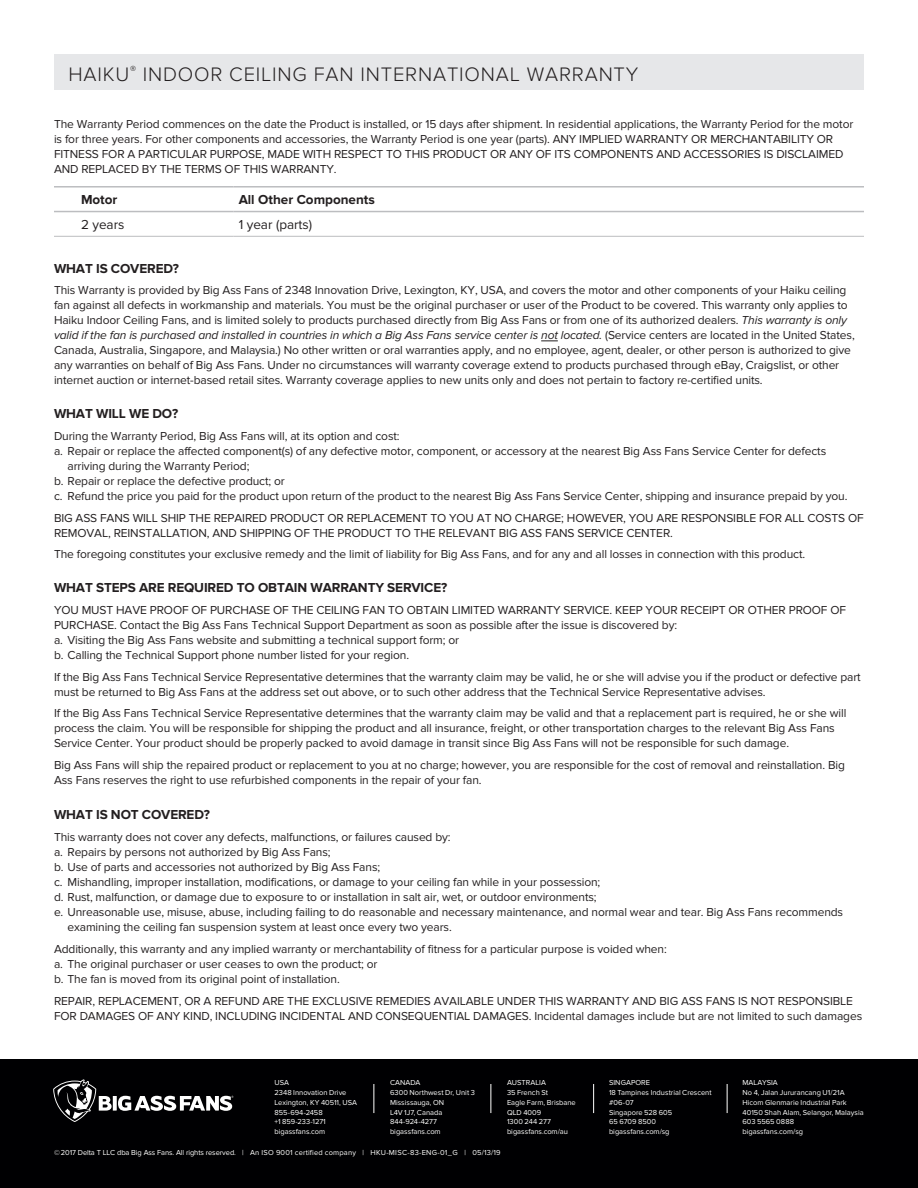
<style>
.page{position:relative;width:918px;height:1188px;background:#fff}
.page>*{position:absolute;margin:0;border:0;box-sizing:border-box;transform-origin:0 0}
.t1{font:300 20.25px "Proxima Nova";letter-spacing:.04em;color:#231f20}
.Heading_3{font:700 13.5px "Proxima Nova";letter-spacing:-.01em;color:#231f20}
.Table_Heading{font:700 13.5px "Proxima Nova";color:#231f20}
.Table_Text{font:13.5px "Proxima Nova";color:#231f20}
.t2{font:12px/15px "Proxima Nova";letter-spacing:-.01em;color:#231f20}
.t3{font:7.5px/9.8px "Proxima Nova";color:#fff}
.s1{font-style:italic}
</style>
<div class="page">
<div style="left:0;top:1060px;width:918px;height:128px;background:#000002"></div>
<div style="left:54px;top:54px;width:810px;height:36px;background:#e6e7e9"></div>
<svg style="left:374px;top:1084px;width:1px;height:29px"></svg>
<svg style="left:490px;top:1084px;width:1px;height:29px"></svg>
<svg style="left:593px;top:1084px;width:1px;height:29px"></svg>
<svg style="left:727px;top:1084px;width:1px;height:29px"></svg>
<svg style="left:53px;top:1079px;width:180px;height:43px"></svg>
<svg style="left:541px;top:341px;width:17px;height:1px"></svg>
<hr style="left:54px;top:186px;width:179px;height:2px;background:#bcbdc0">
<hr style="left:233px;top:186px;width:631px;height:2px;background:#bcbdc0">
<hr style="left:54px;top:211px;width:179px;height:1px;background:#bcbdc0">
<hr style="left:233px;top:211px;width:631px;height:1px;background:#bcbdc0">
<hr style="left:54px;top:236px;width:179px;height:1px;background:#bcbdc0">
<hr style="left:233px;top:236px;width:631px;height:1px;background:#bcbdc0">
<p class="t1" style="left:69px;top:62px;width:571px">HAIKU<sup>®</sup> INDOOR CEILING FAN INTERNATIONAL WARRANTY</p>
<p class="t2" style="left:54px;top:117px;width:801px">The Warranty Period commences on the date the Product is installed, or 15 days after shipment. In residential applications, the Warranty Period for the motor is for three years. For other components and accessories, the Warranty Period is one year (parts). ANY IMPLIED WARRANTY OR MERCHANTABILITY OR FITNESS FOR A PARTICULAR PURPOSE, MADE WITH RESPECT TO THIS PRODUCT OR ANY OF ITS COMPONENTS AND ACCESSORIES IS DISCLAIMED AND REPLACED BY THE TERMS OF THIS WARRANTY.</p>
<p class="Table_Heading" style="left:81px;top:192px;width:38px">Motor</p>
<p class="Table_Heading" style="left:239px;top:192px;width:138px">All Other Components</p>
<p class="Table_Text" style="left:81px;top:217px;width:45px">2 years</p>
<p class="Table_Text" style="left:239px;top:217px;width:75px">1 year (parts)</p>
<p class="Heading_3" style="left:54px;top:260px;width:127px">WHAT IS COVERED?</p>
<p class="t2" style="left:54px;top:283px;width:802px">This Warranty is provided by Big Ass Fans of 2348 Innovation Drive, Lexington, KY, USA, and covers the motor and other components of your Haiku ceiling fan against all defects in workmanship and materials. You must be the original purchaser or user of the Product to be covered. This warranty only applies to Haiku Indoor Ceiling Fans, and is limited solely to products purchased directly from Big Ass Fans or from one of its authorized dealers. <span class="s1">This warranty is only valid if the fan is purchased and installed in countries in which a Big Ass Fans service center is not located.</span> (Service centers are located in the United States, Canada, Australia, Singapore, and Malaysia.) No other written or oral warranties apply, and no employee, agent, dealer, or other person is authorized to give any warranties on behalf of Big Ass Fans. Under no circumstances will warranty coverage extend to products purchased through eBay, Craigslist, or other internet auction or internet-based retail sites. Warranty coverage applies to new units only and does not pertain to factory re-certified units.</p>
<p class="Heading_3" style="left:54px;top:406px;width:126px">WHAT WILL WE DO?</p>
<p class="t2" style="left:54px;top:428px;width:347px">During the Warranty Period, Big Ass Fans will, at its option and cost:</p>
<p class="t2" style="left:68px;top:443px;width:760px;text-indent:-14px">a. Repair or replace the affected component(s) of any defective motor, component, or accessory at the nearest Big Ass Fans Service Center for defects arriving during the Warranty Period;</p>
<p class="t2" style="left:54px;top:473px;width:232px">b. Repair or replace the defective product; or</p>
<p class="t2" style="left:54px;top:488px;width:795px">c. Refund the price you paid for the product upon return of the product to the nearest Big Ass Fans Service Center, shipping and insurance prepaid by you.</p>
<p class="t2" style="left:54px;top:510px;width:811px">BIG ASS FANS WILL SHIP THE REPAIRED PRODUCT OR REPLACEMENT TO YOU AT NO CHARGE; HOWEVER, YOU ARE RESPONSIBLE FOR ALL COSTS OF<br>REMOVAL, REINSTALLATION, AND SHIPPING OF THE PRODUCT TO THE RELEVANT BIG ASS FANS SERVICE CENTER.</p>
<p class="t2" style="left:54px;top:547px;width:753px">The foregoing constitutes your exclusive remedy and the limit of liability for Big Ass Fans, and for any and all losses in connection with this product.</p>
<p class="Heading_3" style="left:54px;top:580px;width:395px">WHAT STEPS ARE REQUIRED TO OBTAIN WARRANTY SERVICE?</p>
<p class="t2" style="left:54px;top:602px;width:794px">YOU MUST HAVE PROOF OF PURCHASE OF THE CEILING FAN TO OBTAIN LIMITED WARRANTY SERVICE. KEEP YOUR RECEIPT OR OTHER PROOF OF<br>PURCHASE. Contact the Big Ass Fans Technical Support Department as soon as possible after the issue is discovered by:</p>
<p class="t2" style="left:54px;top:632px;width:407px">a. Visiting the Big Ass Fans website and submitting a technical support form; or</p>
<p class="t2" style="left:54px;top:647px;width:357px">b. Calling the Technical Support phone number listed for your region.</p>
<p class="t2" style="left:54px;top:669px;width:808px">If the Big Ass Fans Technical Service Representative determines that the warranty claim may be valid, he or she will advise you if the product or defective part must be returned to Big Ass Fans at the address set out above, or to such other address that the Technical Service Representative advises.</p>
<p class="t2" style="left:54px;top:706px;width:794px">If the Big Ass Fans Technical Service Representative determines that the warranty claim may be valid and that a replacement part is required, he or she will process the claim. You will be responsible for shipping the product and all insurance, freight, or other transportation charges to the relevant Big Ass Fans<br>Service Center. Your product should be properly packed to avoid damage in transit since Big Ass Fans will not be responsible for such damage.</p>
<p class="t2" style="left:54px;top:758px;width:792px">Big Ass Fans will ship the repaired product or replacement to you at no charge; however, you are responsible for the cost of removal and reinstallation. Big<br>Ass Fans reserves the right to use refurbished components in the repair of your fan.</p>
<p class="Heading_3" style="left:54px;top:807px;width:158px">WHAT IS NOT COVERED?</p>
<p class="t2" style="left:54px;top:830px;width:398px">This warranty does not cover any defects, malfunctions, or failures caused by:</p>
<p class="t2" style="left:54px;top:845px;width:278px">a. Repairs by persons not authorized by Big Ass Fans;</p>
<p class="t2" style="left:54px;top:860px;width:328px">b. Use of parts and accessories not authorized by Big Ass Fans;</p>
<p class="t2" style="left:54px;top:875px;width:548px">c. Mishandling, improper installation, modifications, or damage to your ceiling fan while in your possession;</p>
<p class="t2" style="left:54px;top:890px;width:544px">d. Rust, malfunction, or damage due to exposure to or installation in salt air, wet, or outdoor environments;</p>
<p class="t2" style="left:68px;top:905px;width:777px;text-indent:-14px">e. Unreasonable use, misuse, abuse, including failing to do reasonable and necessary maintenance, and normal wear and tear. Big Ass Fans recommends examining the ceiling fan suspension system at least once every two years.</p>
<p class="t2" style="left:54px;top:941px;width:614px">Additionally, this warranty and any implied warranty or merchantability of fitness for a particular purpose is voided when:</p>
<p class="t2" style="left:54px;top:956px;width:325px">a. The original purchaser or user ceases to own the product; or</p>
<p class="t2" style="left:54px;top:971px;width:287px">b. The fan is moved from its original point of installation.</p>
<p class="t2" style="left:54px;top:993px;width:810px">REPAIR, REPLACEMENT, OR A REFUND ARE THE EXCLUSIVE REMEDIES AVAILABLE UNDER THIS WARRANTY AND BIG ASS FANS IS NOT RESPONSIBLE<br>FOR DAMAGES OF ANY KIND, INCLUDING INCIDENTAL AND CONSEQUENTIAL DAMAGES. Incidental damages include but are not limited to such damages</p>
<p class="t3" style="left:274px;top:1078px;width:84px">USA<br>2348 Innovation Drive<br>Lexington, KY 40511, USA<br>855-694-2458<br>+1 859-233-1271 bigassfans.com</p>
<p class="t3" style="left:390px;top:1078px;width:86px">CANADA<br>6300 Northwest Dr, Unit 3<br>Mississauga, ON<br>L4V 1J7, Canada<br>844-924-4277 bigassfans.com</p>
<p class="t3" style="left:507px;top:1078px;width:70px">AUSTRALIA<br>35 French St<br>Eagle Farm, Brisbane<br>QLD 4009<br>1300 244 277 bigassfans.com/au</p>
<p class="t3" style="left:609px;top:1078px;width:104px">SINGAPORE<br>18 Tampines Industrial Crescent #06-07<br>Singapore 528 605<br>65 6709 8500 bigassfans.com/sg</p>
<p class="t3" style="left:742px;top:1078px;width:123px">MALAYSIA<br>No 4, Jalan Jururancang U1/21A<br>Hicom Glenmarie Industrial Park<br>40150 Shah Alam, Selangor, Malaysia<br>603 5565 0888<br>bigassfans.com/sg</p>
<p class="t3" style="left:54px;top:1148px;width:448px">©2017 Delta T LLC dba Big Ass Fans. All rights reserved. | An ISO 9001 certified company | HKU-MISC-83-ENG-01_G | 05/13/19</p>
</div>
